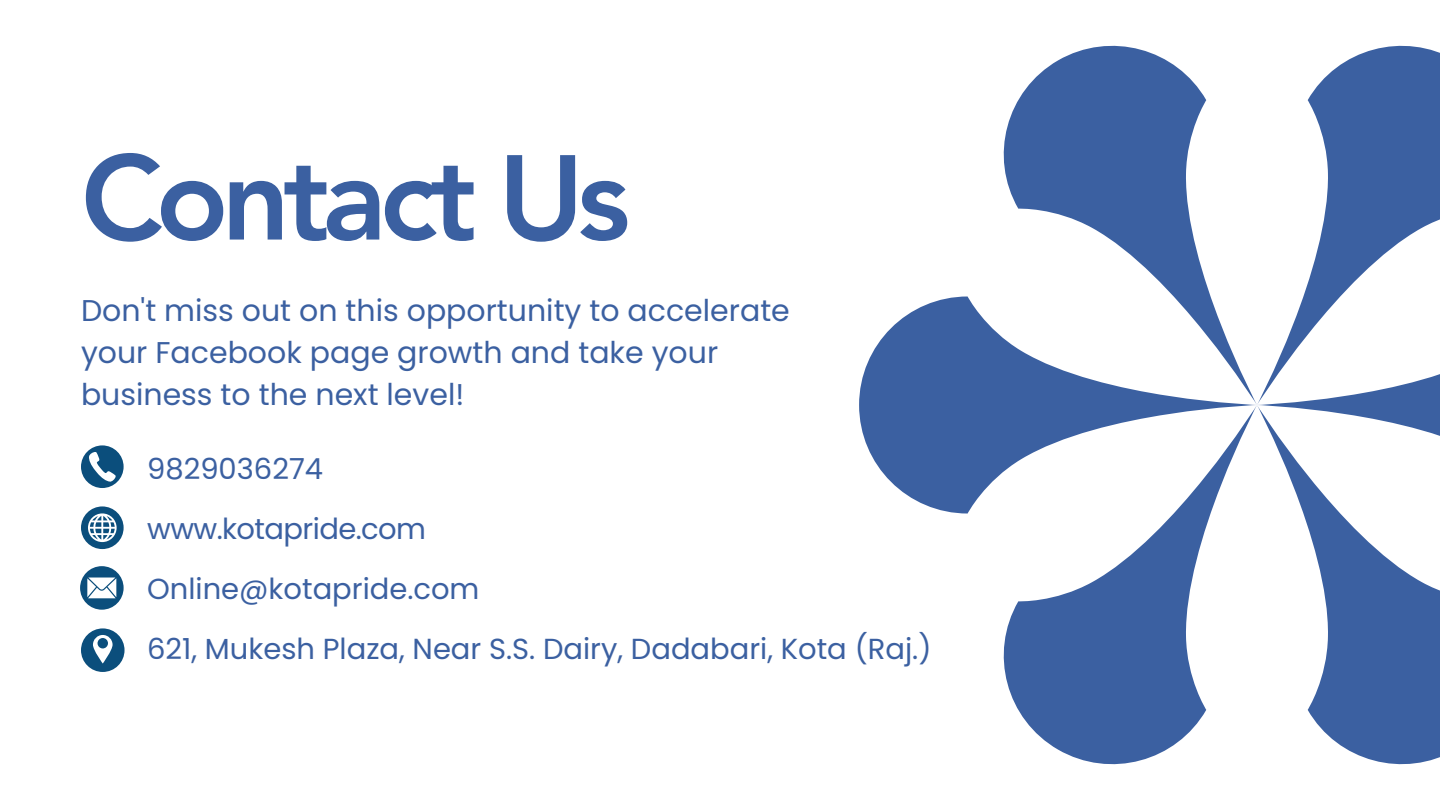
<style>
.page{position:relative;width:1440px;height:810px;background:#fff}
.page>*{position:absolute;margin:0;border:0;box-sizing:border-box;transform-origin:0 0}
.t1{font:800 119.2px "Avenir LT Pro";letter-spacing:-.06em;color:#3b60a1}
.t2{font:30px/42px "Poppins";color:#3b60a1}
.t3{font:29px/60px "Poppins";color:#3b60a1}
</style>
<div class="page">
<svg style="left:859px;top:296px;width:129px;height:218px;fill:#3b60a1"></svg>
<svg style="left:1257px;top:45px;width:183px;height:360px"></svg>
<svg style="left:988px;top:405px;width:269px;height:360px"></svg>
<svg style="left:988px;top:45px;width:269px;height:360px"></svg>
<svg style="left:1257px;top:405px;width:183px;height:360px"></svg>
<svg style="left:81px;top:445px;width:43px;height:43px"></svg>
<svg style="left:81px;top:506px;width:43px;height:43px"></svg>
<svg style="left:80px;top:566px;width:44px;height:44px"></svg>
<svg style="left:81px;top:628px;width:43px;height:44px"></svg>
<h1 class="t1" style="left:81px;top:149px;width:551px">Contact Us</h1>
<p class="t2" style="left:81px;top:290px;width:710px">Don't miss out on this opportunity to accelerate your Facebook page growth and take your business to the next level!</p>
<p class="t3" style="left:147px;top:439px;width:786px">9829036274<br>www.kotapride.com<br>Online@kotapride.com<br>621, Mukesh Plaza, Near S.S. Dairy, Dadabari, Kota (Raj.)</p>
</div>
